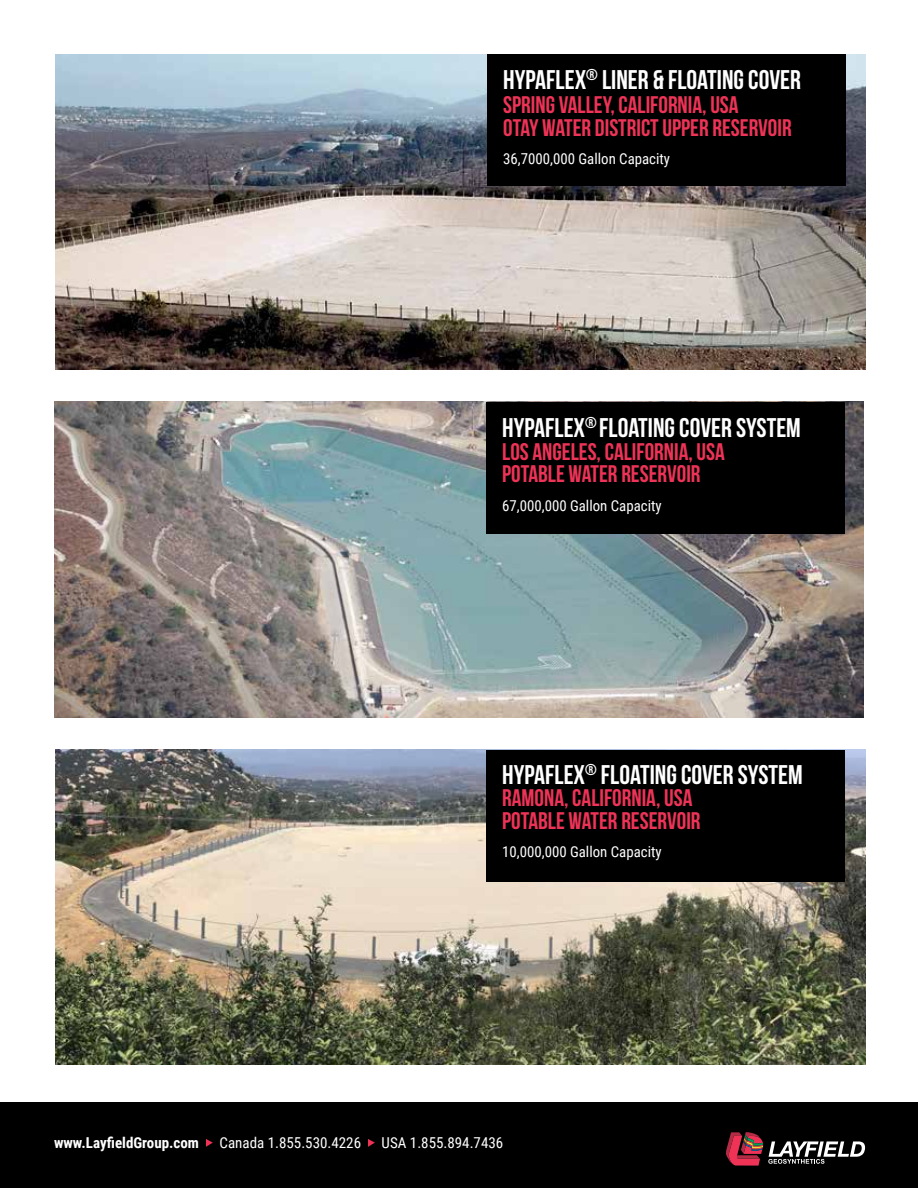
<style>
.page{position:relative;width:918px;height:1188px;background:#fff}
.page>*{position:absolute;margin:0;border:0;box-sizing:border-box;transform-origin:0 0}
.t1{font:700 27px "Bebas Neue";color:#fff}
.t2{font:700 24px/22.5px "Bebas Neue";color:#ee3357}
.t3{font:15px "Roboto Condensed";color:#fff}
.t4{font:700 15px "Roboto Condensed";color:#fff}
</style>
<div class="page">
<div style="left:0;top:1103px;width:918px;height:85px;background:#000"></div>
<svg style="left:206px;top:1139px;width:7px;height:8px"></svg>
<svg style="left:368px;top:1139px;width:7px;height:8px"></svg>
<svg style="left:726px;top:1132px;width:139px;height:34px"></svg>
<img style="left:55px;top:54px;width:810px;height:315px">
<div style="left:487px;top:54px;width:359px;height:132px;background:#000"></div>
<img style="left:54px;top:402px;width:810px;height:315px">
<div style="left:486px;top:402px;width:359px;height:132px;background:#000"></div>
<img style="left:55px;top:750px;width:810px;height:315px">
<div style="left:486px;top:750px;width:359px;height:132px;background:#000"></div>
<p class="t1" style="left:503px;top:65px;width:299px">HYPAFLEX<sup>®</sup> LINER &amp; FLOATING COVER</p>
<p class="t2" style="left:503px;top:94px;width:290px">SPRING VALLEY, CALIFORNIA, USA<br>OTAY WATER DISTRICT UPPER RESERVOIR</p>
<p class="t3" style="left:503px;top:149px;width:168px">36,7000,000 Gallon Capacity</p>
<p class="t1" style="left:502px;top:413px;width:300px">HYPAFLEX<sup>®</sup> FLOATING COVER SYSTEM</p>
<p class="t2" style="left:502px;top:440px;width:224px">LOS ANGELES, CALIFORNIA, USA<br>POTABLE WATER RESERVOIR</p>
<p class="t3" style="left:502px;top:495px;width:161px">67,000,000 Gallon Capacity</p>
<p class="t1" style="left:502px;top:760px;width:302px">HYPAFLEX<sup>®</sup> FLOATING COVER SYSTEM</p>
<p class="t2" style="left:502px;top:787px;width:200px">RAMONA, CALIFORNIA, USA<br>POTABLE WATER RESERVOIR</p>
<p class="t3" style="left:502px;top:842px;width:161px">10,000,000 Gallon Capacity</p>
<p class="t4" style="left:54px;top:1132px;width:147px">www.LayfieldGroup.com</p>
<p class="t3" style="left:220px;top:1132px;width:143px">Canada 1.855.530.4226</p>
<p class="t3" style="left:382px;top:1132px;width:123px">USA 1.855.894.7436</p>
</div>
